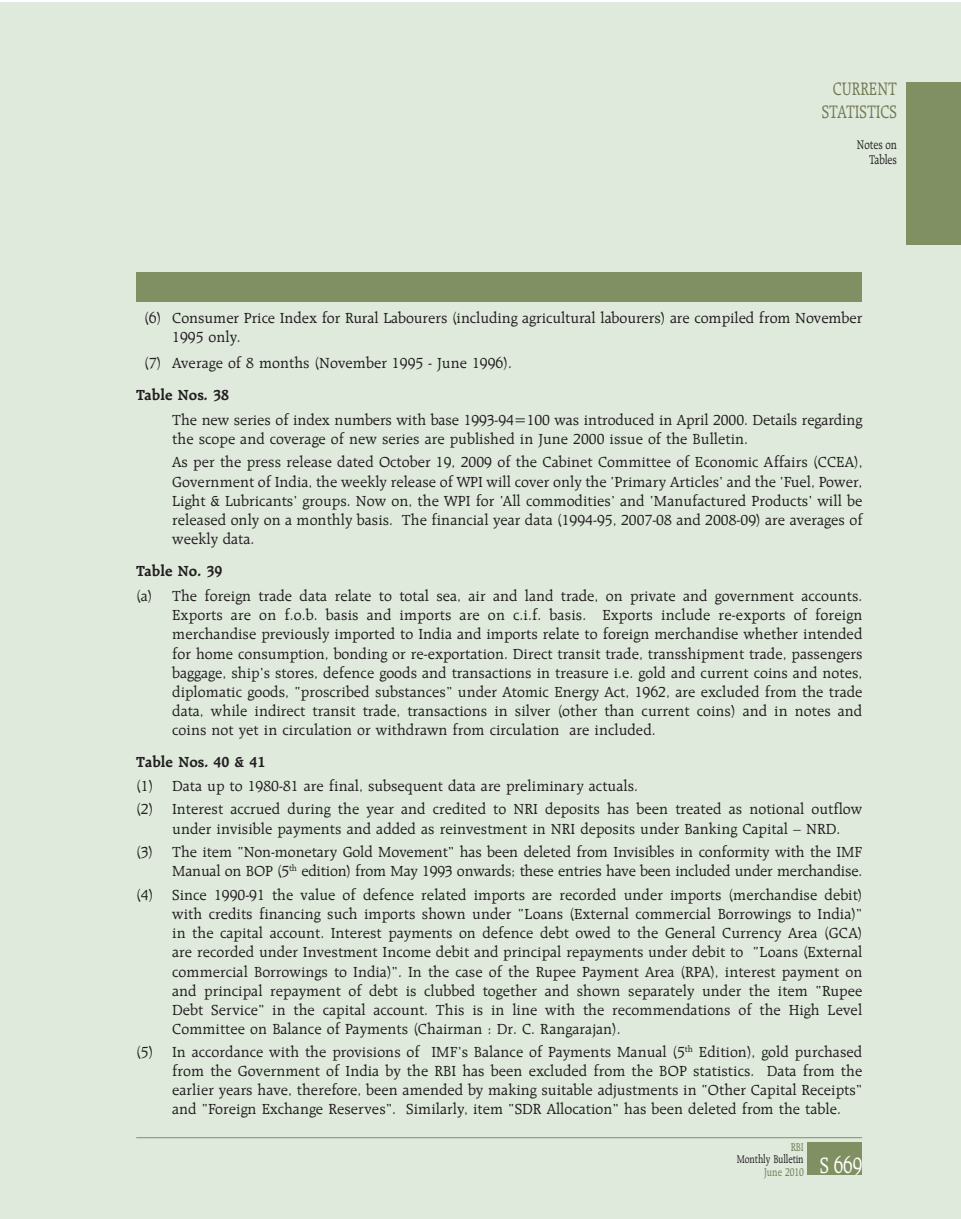
<style>
.page{position:relative;width:961px;height:1219px;background:#fff}
.page>*{position:absolute;margin:0;border:0;box-sizing:border-box;transform-origin:0 0}
.t1{font:24px "TTE2 D2 B940 O00";color:#fff;scale:.8 1}
.t2{font:19.5px/23.7px "TT1 FF6 DO00";letter-spacing:-.005em;color:#727950;text-align:center;scale:.8 1}
.t3{font:15.75px/19.2px "TT1 FF76 O00";color:#231f20}
.t4{font:15.75px "TT1 FF74 O00";color:#231f20}
.t5{font:13.5px/15px "TT1 FF71 O00";letter-spacing:-.005em;color:#231f20;text-align:right;scale:.8 1}
.t6{font:12px "TT1 FF66 O00";letter-spacing:-.015em;color:#231f20;scale:.8 1}
.t7{font:12px "TT1 FF66 O00";letter-spacing:-.005em;color:#727950;scale:.8 1}
</style>
<div class="page">
<div style="left:0;top:2px;width:960px;height:1216px;background:#dfeadd"></div>
<div style="left:807px;top:1142px;width:54px;height:33px;background:#809062"></div>
<div style="left:905px;top:82px;width:55px;height:162px;background:#809062"></div>
<hr style="left:136px;top:1137px;width:725px;height:1px;background:#809062">
<div style="left:136px;top:272px;width:725px;height:29px;background:#809062"></div>
<p class="t2" style="left:821px;top:78px;width:95px">CURRENT<br>STATISTICS</p>
<p class="t5" style="left:856px;top:138px;width:52px">Notes on<br>Tables</p>
<p class="t3" style="left:172px;top:309px;width:691px;text-indent:-28px">(6) Consumer Price Index for Rural Labourers (including agricultural labourers) are compiled from November<br>1995 only.</p>
<p class="t3" style="left:144px;top:354px;width:369px">(7) Average of 8 months (November 1995 - June 1996).</p>
<p class="t4" style="left:136px;top:388px;width:94px">Table Nos. 38</p>
<p class="t3" style="left:172px;top:411px;width:691px">The new series of index numbers with base 1993-94=100 was introduced in April 2000. Details regarding the scope and coverage of new series are published in June 2000 issue of the Bulletin.</p>
<p class="t3" style="left:172px;top:454px;width:691px;text-align:justify">As per the press release dated October 19, 2009 of the Cabinet Committee of Economic Affairs (CCEA), Government of India, the weekly release of WPI will cover only the ‘Primary Articles’ and the ‘Fuel, Power, Light &amp; Lubricants’ groups. Now on, the WPI for ‘All commodities’ and ‘Manufactured Products’ will be released only on a monthly basis. The financial year data (1994-95, 2007-08 and 2008-09) are averages of weekly data.</p>
<p class="t4" style="left:136px;top:564px;width:88px">Table No. 39</p>
<p class="t3" style="left:172px;top:587px;width:691px;text-align:justify;text-indent:-36px">(a) The foreign trade data relate to total sea, air and land trade, on private and government accounts.<br>Exports are on f.o.b. basis and imports are on c.i.f. basis. Exports include re-exports of foreign merchandise previously imported to India and imports relate to foreign merchandise whether intended for home consumption, bonding or re-exportation. Direct transit trade, transshipment trade, passengers baggage, ship’s stores, defence goods and transactions in treasure i.e. gold and current coins and notes, diplomatic goods, “proscribed substances” under Atomic Energy Act, 1962, are excluded from the trade data, while indirect transit trade, transactions in silver (other than current coins) and in notes and coins not yet in circulation or withdrawn from circulation are included.</p>
<p class="t4" style="left:136px;top:755px;width:131px">Table Nos. 40 &amp; 41</p>
<p class="t3" style="left:136px;top:775px;width:727px;line-height:23.4px">(1) Data up to 1980-81 are final, subsequent data are preliminary actuals.<br>(2) Interest accrued during the year and credited to NRI deposits has been treated as notional outflow</p>
<p class="t3" style="left:136px;top:817px;width:727px;line-height:23.4px;text-indent:36px">under invisible payments and added as reinvestment in NRI deposits under Banking Capital – NRD.<br>(3) The item “Non-monetary Gold Movement” has been deleted from Invisibles in conformity with the IMF</p>
<p class="t3" style="left:136px;top:860px;width:727px;line-height:23.4px;text-align:right">Manual on BOP (5<sup>th</sup> edition) from May 1993 onwards; these entries have been included under merchandise.<br>(4) Since 1990-91 the value of defence related imports are recorded under imports (merchandise debit)</p>
<p class="t3" style="left:172px;top:905px;width:691px;text-align:justify">with credits financing such imports shown under “Loans (External commercial Borrowings to India)” in the capital account. Interest payments on defence debt owed to the General Currency Area (GCA) are recorded under Investment Income debit and principal repayments under debit to “Loans (External commercial Borrowings to India)”. In the case of the Rupee Payment Area (RPA), interest payment on and principal repayment of debt is clubbed together and shown separately under the item “Rupee Debt Service” in the capital account. This is in line with the recommendations of the High Level Committee on Balance of Payments (Chairman : Dr. C. Rangarajan).</p>
<p class="t3" style="left:172px;top:1043px;width:691px;text-align:justify;text-indent:-36px">(5) In accordance with the provisions of IMF’s Balance of Payments Manual (5<sup>th</sup> Edition), gold purchased from the Government of India by the RBI has been excluded from the BOP statistics. Data from the earlier years have, therefore, been amended by making suitable adjustments in “Other Capital Receipts” and “Foreign Exchange Reserves”. Similarly, item “SDR Allocation” has been deleted from the table.</p>
<p class="t7" style="left:790px;top:1142px;width:18px">RBI</p>
<p class="t6" style="left:736px;top:1155px;width:85px">Monthly Bulletin</p>
<p class="t7" style="left:763px;top:1167px;width:51px">June 2010</p>
<h1 class="t1" style="left:819px;top:1154px;width:55px">S 669</h1>
</div>
